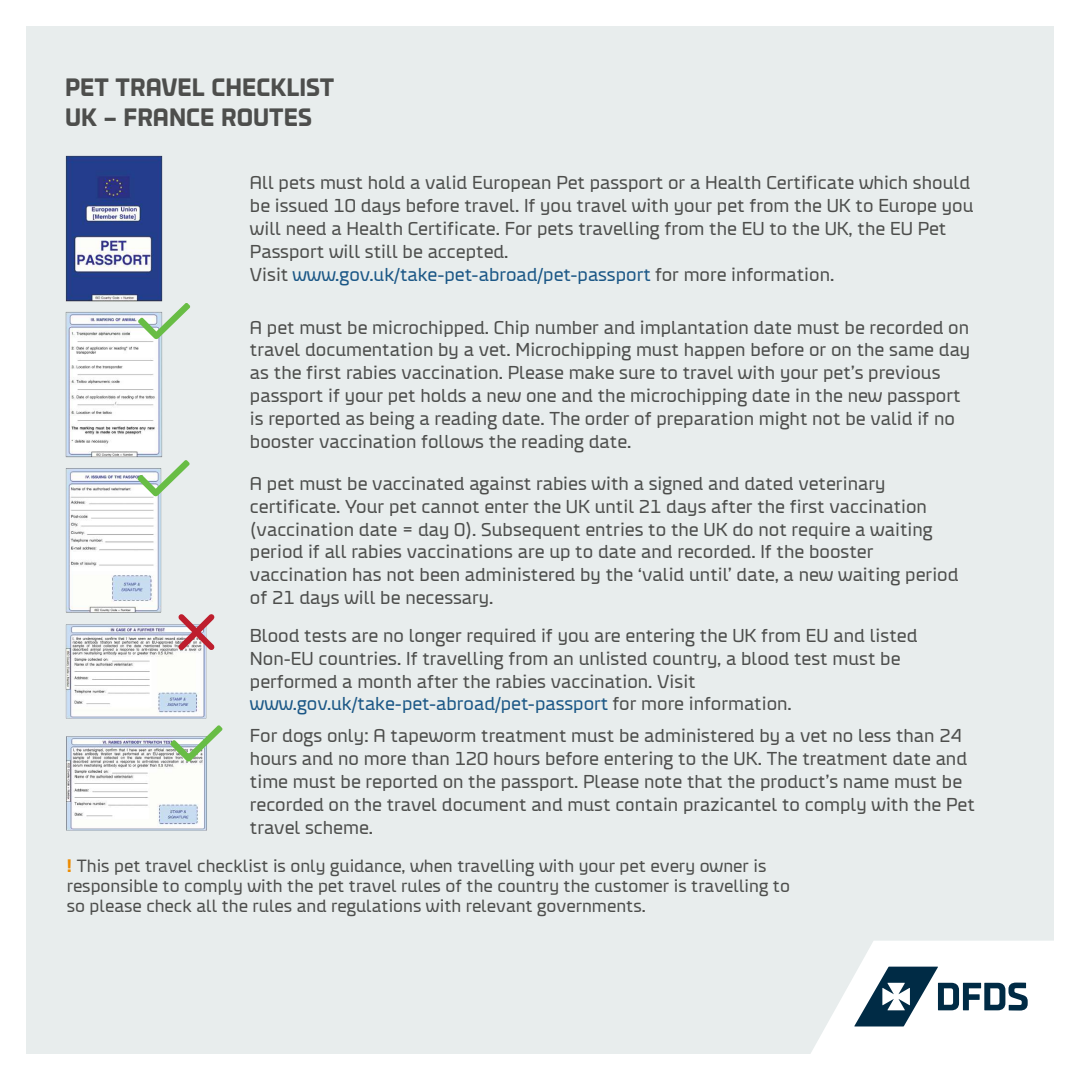
<style>
.page{position:relative;width:1080px;height:1080px;background:#fff}
.page>*{position:absolute;margin:0;border:0;box-sizing:border-box;transform-origin:0 0}
.t1{font:700 25px/30px "DFDS";color:#4d4e4c}
.t2{font:19px/22.8px "DFDS";color:#4d4e4c}
.t3{font:18px/20px "DFDS";color:#4d4e4c}
.s1{color:#1b5786}
.s2{font-weight:700;color:#ed8b00}
</style>
<div class="page">
<div style="left:26px;top:26px;width:1028px;height:1028px;background:#e8eded"></div>
<svg style="left:809px;top:941px;width:245px;height:113px"></svg>
<img style="left:65px;top:622px;width:143px;height:97px">
<img style="left:65px;top:311px;width:97px;height:147px">
<img style="left:65px;top:467px;width:97px;height:147px">
<img style="left:65px;top:155px;width:97px;height:148px">
<img style="left:65px;top:734px;width:143px;height:97px">
<svg style="left:138px;top:303px;width:52px;height:36px;background:#c7dfc6"></svg>
<svg style="left:137px;top:460px;width:53px;height:36px;background:#c8dfc7"></svg>
<svg style="left:170px;top:725px;width:53px;height:37px;background:#c3d9c1"></svg>
<svg style="left:173px;top:609px;width:47px;height:47px;background:#d8b5ba"></svg>
<h1 class="t1" style="left:65px;top:70px;width:271px">PET TRAVEL CHECKLIST<br>UK – FRANCE ROUTES</h1>
<p class="t2" style="left:250px;top:170px;width:725px">All pets must hold a valid European Pet passport or a Health Certificate which should be issued 10 days before travel. If you travel with your pet from the UK to Europe you will need a Health Certificate. For pets travelling from the EU to the UK, the EU Pet Passport will still be accepted.<br>Visit <span class="s1">www.gov.uk/take-pet-abroad/pet-passport</span> for more information.</p>
<p class="t2" style="left:250px;top:314px;width:722px">A pet must be microchipped. Chip number and implantation date must be recorded on travel documentation by a vet. Microchipping must happen before or on the same day as the first rabies vaccination. Please make sure to travel with your pet’s previous passport if your pet holds a new one and the microchipping date in the new passport is reported as being a reading date. The order of preparation might not be valid if no booster vaccination follows the reading date.</p>
<p class="t2" style="left:250px;top:471px;width:710px">A pet must be vaccinated against rabies with a signed and dated veterinary certificate. Your pet cannot enter the UK until 21 days after the first vaccination (vaccination date = day 0). Subsequent entries to the UK do not require a waiting period if all rabies vaccinations are up to date and recorded. If the booster vaccination has not been administered by the ‘valid until’ date, a new waiting period of 21 days will be necessary.</p>
<p class="t2" style="left:250px;top:623px;width:669px">Blood tests are no longer required if you are entering the UK from EU and listed Non-EU countries. If travelling from an unlisted country, a blood test must be performed a month after the rabies vaccination. Visit <span class="s1">www.gov.uk/take-pet-abroad/pet-passport</span> for more information.</p>
<p class="t2" style="left:250px;top:723px;width:726px">For dogs only: A tapeworm treatment must be administered by a vet no less than 24 hours and no more than 120 hours before entering to the UK. The treatment date and time must be reported on the passport. Please note that the product’s name must be recorded on the travel document and must contain prazicantel to comply with the Pet travel scheme.</p>
<p class="t3" style="left:67px;top:854px;width:725px"><span class="s2">!</span> This pet travel checklist is only guidance, when travelling with your pet every owner is responsible to comply with the pet travel rules of the country the customer is travelling to so please check all the rules and regulations with relevant governments.</p>
</div>
